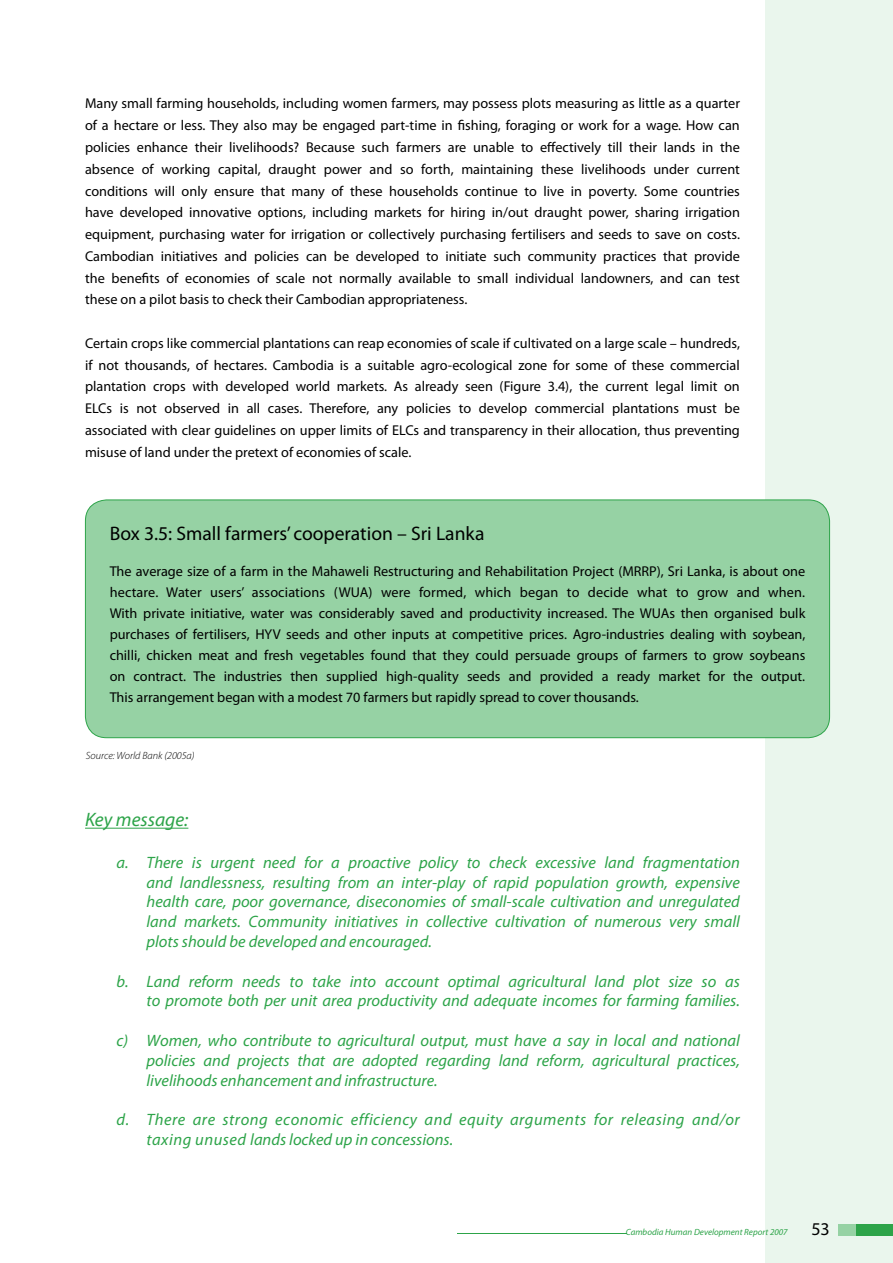
<style>
.page{position:relative;width:893px;height:1263px;background:#fff}
.page>*{position:absolute;margin:0;border:0;box-sizing:border-box;transform-origin:0 0}
.t1{font:19.65px "Myriad Pro";color:#000}
.t2{font:italic 19.5px "Myriad Pro";color:#2da449}
.t3{font:18px "Myriad Pro";color:#000}
.t4{font:italic 16.5px/19.8px "Myriad Pro";color:#2da449;text-align:justify}
.t5{font:italic 16.5px/19.8px "Myriad Pro";letter-spacing:.03em;color:#2da449}
.t6{font:14.25px/21.8px "Myriad Pro";color:#000;text-align:justify}
.t7{font:italic 300 10.5px "Myriad Pro";color:#000}
.t8{font:italic 9px "Myriad Pro";color:#2da449}
</style>
<div class="page">
<div style="left:765px;top:0;width:128px;height:1263px;background:#eaf6ed"></div>
<div style="left:855px;top:1224px;width:38px;height:11px;background:#2da449"></div>
<div style="left:838px;top:1224px;width:17px;height:11px;background:#96d2a4"></div>
<hr style="left:457px;top:1233px;width:169px;height:1px;background:#2da449">
<hr style="left:85px;top:828px;width:103px;height:1px;background:#2da449">
<div style="left:85px;top:500px;width:745px;height:238px;background:#96d2a4;border-radius:21px"></div>
<div style="left:85px;top:499px;width:745px;height:239px;border:1px solid #2da449;border-radius:21px"></div>
<p class="t6" style="left:85px;top:93px;width:656px">Many small farming households, including women farmers, may possess plots measuring as little as a quarter of a hectare or less. They also may be engaged part-time in fishing, foraging or work for a wage. How can policies enhance their livelihoods? Because such farmers are unable to effectively till their lands in the absence of working capital, draught power and so forth, maintaining these livelihoods under current conditions will only ensure that many of these households continue to live in poverty. Some countries have developed innovative options, including markets for hiring in/out draught power, sharing irrigation equipment, purchasing water for irrigation or collectively purchasing fertilisers and seeds to save on costs.<br>Cambodian initiatives and policies can be developed to initiate such community practices that provide the benefits of economies of scale not normally available to small individual landowners, and can test these on a pilot basis to check their Cambodian appropriateness.</p>
<p class="t6" style="left:85px;top:332px;width:656px">Certain crops like commercial plantations can reap economies of scale if cultivated on a large scale – hundreds, if not thousands, of hectares. Cambodia is a suitable agro-ecological zone for some of these commercial plantation crops with developed world markets. As already seen (Figure 3.4), the current legal limit on ELCs is not observed in all cases. Therefore, any policies to develop commercial plantations must be associated with clear guidelines on upper limits of ELCs and transparency in their allocation, thus preventing misuse of land under the pretext of economies of scale.</p>
<h1 class="t1" style="left:110px;top:522px;width:376px">Box 3.5: Small farmers’ cooperation – Sri Lanka</h1>
<p class="t6" style="left:110px;top:561px;width:697px;line-height:21px">The average size of a farm in the Mahaweli Restructuring and Rehabilitation Project (MRRP), Sri Lanka, is about one hectare. Water users’ associations (WUA) were formed, which began to decide what to grow and when.<br>With private initiative, water was considerably saved and productivity increased. The WUAs then organised bulk purchases of fertilisers, HYV seeds and other inputs at competitive prices. Agro-industries dealing with soybean, chilli, chicken meat and fresh vegetables found that they could persuade groups of farmers to grow soybeans on contract. The industries then supplied high-quality seeds and provided a ready market for the output.<br>This arrangement began with a modest 70 farmers but rapidly spread to cover thousands.</p>
<p class="t7" style="left:86px;top:749px;width:110px">Source: World Bank (2005a)</p>
<h2 class="t2" style="left:85px;top:808px;width:105px">Key message:</h2>
<p class="t4" style="left:147px;top:852px;width:595px;text-indent:-30px">a. There is urgent need for a proactive policy to check excessive land fragmentation and landlessness, resulting from an inter-play of rapid population growth, expensive health care, poor governance, diseconomies of small-scale cultivation and unregulated land markets. Community initiatives in collective cultivation of numerous very small plots should be developed and encouraged.</p>
<p class="t4" style="left:117px;top:971px;width:625px;text-align:right">b. Land reform needs to take into account optimal agricultural land plot size so as to promote both per unit area productivity and adequate incomes for farming families.</p>
<p class="t4" style="left:147px;top:1030px;width:595px;text-indent:-30px">c) Women, who contribute to agricultural output, must have a say in local and national policies and projects that are adopted regarding land reform, agricultural practices, livelihoods enhancement and infrastructure.</p>
<p class="t5" style="left:147px;top:1109px;width:595px;text-indent:-30px">d. There are strong economic efficiency and equity arguments for releasing and/or taxing unused lands locked up in concessions.</p>
<p class="t8" style="left:626px;top:1226px;width:163px">Cambodia Human Development Report 2007</p>
<p class="t3" style="left:811px;top:1218px;width:10px">53</p>
</div>
